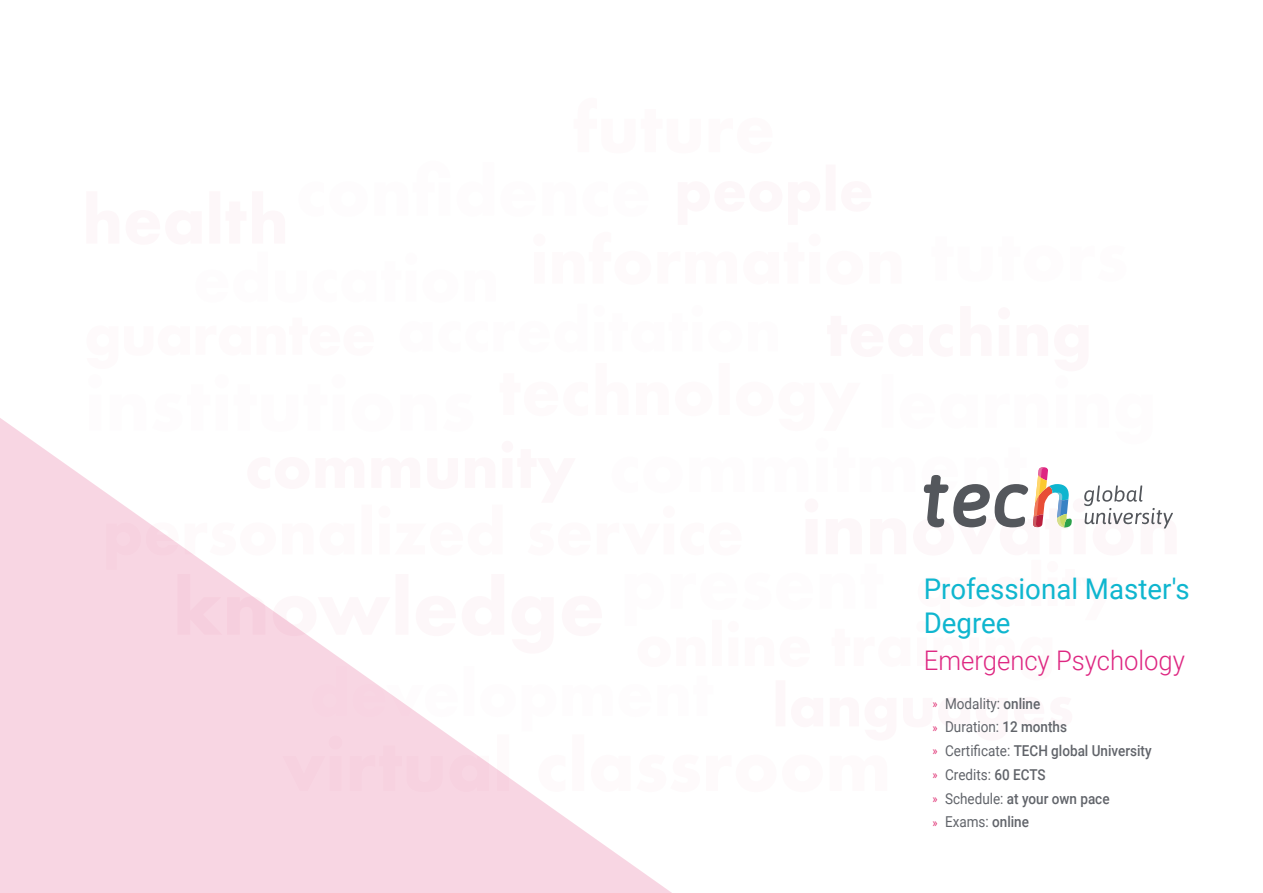
<style>
.page{position:relative;width:1263px;height:893px;background:#fff}
.page>*{position:absolute;margin:0;border:0;box-sizing:border-box;transform-origin:0 0}
.t1{font:28.5px/34.2px "Roboto";color:#0fb6cf}
.t2{font:300 27px "Roboto";color:#de2782;scale:.95 1}
.t3{font:500 15px/23.7px "Roboto";color:#61646a;scale:.9 1}
.s1{font-weight:400;font-size:12px;color:#df3174}
.s2{font-weight:400}
</style>
<div class="page">
<svg style="left:0;top:418px;width:672px;height:475px;background:#f8dae5"></svg>
<svg style="left:86px;top:418px;width:1087px;height:374px"></svg>
<h1 class="t1" style="left:924px;top:570px;width:267px">Professional Master's<br>Degree</h1>
<h2 class="t2" style="left:924px;top:642px;width:276px">Emergency Psychology</h2>
<p class="t3" style="left:932px;top:691px;width:245px"><span class="s1">»</span> <span class="s2">Modality:</span> online<br><span class="s1">»</span> <span class="s2">Duration:</span> 12 months<br><span class="s1">»</span> <span class="s2">Certificate:</span> TECH global University <span class="s1">»</span> <span class="s2">Credits:</span> 60 ECTS<br><span class="s1">»</span> <span class="s2">Schedule:</span> at your own pace<br><span class="s1">»</span> <span class="s2">Exams:</span> online</p>
</div>
